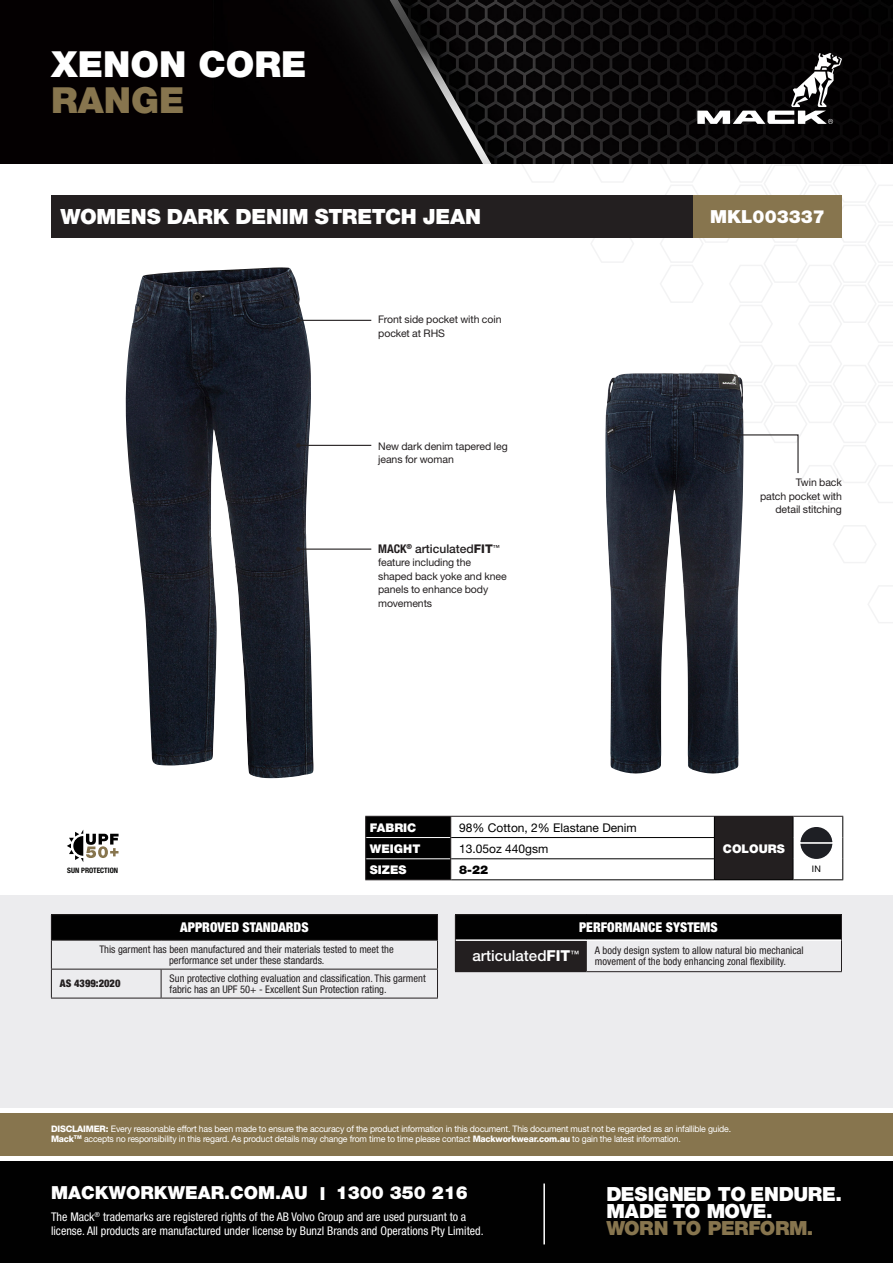
<style>
.page{position:relative;width:893px;height:1263px;background:#fff}
.page>*{position:absolute;margin:0;border:0;box-sizing:border-box;transform-origin:0 0}
.t1{font:900 36px/36px "Helvetica Neue LT Std";color:#fff}
.t2{font:900 21px "Helvetica Neue LT Std";letter-spacing:-.01em;color:#fff}
.t3{font:900 19.5px/17.1px "Helvetica Neue LT Std";letter-spacing:-.02em;color:#fff}
.t4{font:900 19.5px "Helvetica Neue LT Std";letter-spacing:-.02em;color:#87754e}
.t5{font:900 18px "Helvetica Neue LT Std";color:#fff}
.Bullet_Points_White{font:500 15.15px "Helvetica Neue LT Std";color:#fff}
.t6{font:900 condensed 13.5px "Helvetica Neue LT Std";color:#fff}
.t7{font:condensed 12px/13.5px "Helvetica Neue LT Std";color:#fff}
.t8{font:12px "Helvetica Neue LT 55 Rm";color:#010101}
.t9{font:12px "Helvetica Neue LT 95 Blk";color:#fff}
.t10{font:500 12px "Helvetica Neue LT Std";color:#231f20}
.t11{font:12px "Helvetica Neue LT 95 Blk";color:#010101}
.t12{font:condensed 10.5px/11.2px "Helvetica Neue LT Std";color:#231f20}
.t13{font:10.5px/13.5px "Helvetica Neue LT Std";letter-spacing:-.01em;color:#231f20}
.t14{font:900 condensed 10.5px "Helvetica Neue LT Std";color:#231f20}
.t15{font:9px/9.8px "Helvetica Neue LT Std";letter-spacing:-.02em;color:#fff}
.main_body_text{font:9px "Helvetica Neue LT Std";color:#010101}
.t16{font:700 condensed 7.5px "Helvetica Neue LT Std";color:#050504}
.s1{color:#87754e}
.s2{font-weight:700;font-stretch:condensed}
.s3{font-weight:800}
</style>
<div class="page">
<svg style="left:278px;top:164px;width:615px;height:459px"></svg>
<img style="left:0;top:0;width:893px;height:164px">
<svg style="left:697px;top:53px;width:145px;height:71px;background:#353434"></svg>
<div style="left:0;top:1161px;width:893px;height:102px;background:#010101"></div>
<hr style="left:543px;top:1183px;width:2px;height:61px;background:#fff">
<div style="left:0;top:1113px;width:893px;height:42px;background:#87754e"></div>
<div style="left:0;top:895px;width:893px;height:213px;background:#ececee"></div>
<div style="left:51px;top:195px;width:643px;height:42px;background:#231f20"></div>
<div style="left:693px;top:195px;width:149px;height:42px;background:#87754e"></div>
<img style="left:605px;top:373px;width:138px;height:401px">
<img style="left:126px;top:267px;width:188px;height:511px">
<div style="left:714px;top:816px;width:79px;height:64px;background:#231f20"></div>
<hr style="left:451px;top:837px;width:264px;height:1px;background:#010101">
<hr style="left:451px;top:858px;width:264px;height:1px;background:#010101">
<svg style="left:714px;top:817px;width:1px;height:62px"></svg>
<svg style="left:842px;top:817px;width:1px;height:62px"></svg>
<hr style="left:451px;top:879px;width:263px;height:1px;background:#010101">
<hr style="left:714px;top:879px;width:79px;height:1px;background:#010101">
<hr style="left:793px;top:879px;width:50px;height:1px;background:#010101">
<hr style="left:451px;top:816px;width:263px;height:1px;background:#231f20">
<hr style="left:793px;top:816px;width:50px;height:1px;background:#231f20">
<svg style="left:365px;top:816px;width:86px;height:64px;background:#0b0b0b"></svg>
<svg style="left:793px;top:817px;width:40px;height:62px"></svg>
<div style="left:51px;top:915px;width:386px;height:25px;background:#010101"></div>
<hr style="left:51px;top:914px;width:110px;height:1px;background:#231f20">
<hr style="left:161px;top:914px;width:277px;height:1px;background:#231f20">
<hr style="left:51px;top:940px;width:110px;height:1px;background:#231f20">
<hr style="left:161px;top:940px;width:277px;height:1px;background:#231f20">
<hr style="left:51px;top:969px;width:110px;height:1px;background:#231f20">
<svg style="left:51px;top:915px;width:1px;height:83px"></svg>
<hr style="left:161px;top:969px;width:277px;height:1px;background:#231f20">
<svg style="left:161px;top:969px;width:1px;height:29px"></svg>
<svg style="left:437px;top:915px;width:1px;height:83px"></svg>
<hr style="left:51px;top:998px;width:110px;height:1px;background:#231f20">
<hr style="left:161px;top:998px;width:277px;height:1px;background:#231f20">
<div style="left:455px;top:915px;width:386px;height:25px;background:#010101"></div>
<div style="left:455px;top:940px;width:131px;height:32px;background:#231f20"></div>
<hr style="left:455px;top:914px;width:131px;height:1px;background:#231f20">
<svg style="left:455px;top:915px;width:1px;height:25px"></svg>
<hr style="left:586px;top:914px;width:256px;height:1px;background:#231f20">
<svg style="left:841px;top:915px;width:1px;height:25px"></svg>
<hr style="left:586px;top:941px;width:1px;height:30px;background:#231f20">
<hr style="left:841px;top:940px;width:1px;height:31px;background:#231f20">
<hr style="left:586px;top:971px;width:256px;height:1px;background:#231f20">
<hr style="left:456px;top:939px;width:130px;height:2px;background:#fff">
<hr style="left:586px;top:939px;width:255px;height:2px;background:#fff">
<hr style="left:298px;top:548px;width:73px;height:2px;background:#231f20">
<svg style="left:296px;top:547px;width:5px;height:4px"></svg>
<hr style="left:298px;top:445px;width:73px;height:1px;background:#231f20">
<svg style="left:296px;top:443px;width:5px;height:5px"></svg>
<hr style="left:298px;top:320px;width:73px;height:1px;background:#231f20">
<svg style="left:296px;top:318px;width:5px;height:5px"></svg>
<svg style="left:723px;top:433px;width:76px;height:41px"></svg>
<svg style="left:67px;top:829px;width:52px;height:33px"></svg>
<p class="t1" style="left:51px;top:46px;width:257px">XENON CORE<br><span class="s1">RANGE</span></p>
<p class="t2" style="left:61px;top:204px;width:422px">WOMENS DARK DENIM STRETCH JEAN</p>
<p class="t5" style="left:710px;top:206px;width:116px">MKL003337</p>
<p class="t13" style="left:378px;top:313px;width:125px">Front side pocket with coin pocket at RHS</p>
<p class="t16" style="left:67px;top:865px;width:52px">SUN PROTECTION</p>
<p class="t13" style="left:378px;top:439px;width:131px">New dark denim tapered leg jeans for woman</p>
<p class="t10" style="left:378px;top:541px;width:123px"><span class="s2">MACK</span><sup>®</sup> articulated<span class="s3">FIT</span><sup>™</sup></p>
<p class="t13" style="left:378px;top:556px;width:130px">feature including the shaped back yoke and knee panels to enhance body movements</p>
<p class="t13" style="left:760px;top:475px;width:83px;text-align:right">Twin back<br>patch pocket with detail stitching</p>
<p class="t9" style="left:370px;top:820px;width:48px">FABRIC</p>
<p class="t8" style="left:459px;top:820px;width:179px">98% Cotton, 2% Elastane Denim</p>
<p class="t9" style="left:370px;top:841px;width:52px">WEIGHT</p>
<p class="t8" style="left:459px;top:841px;width:91px">13.05oz 440gsm</p>
<p class="t9" style="left:723px;top:841px;width:63px">COLOURS</p>
<p class="t9" style="left:370px;top:862px;width:38px">SIZES</p>
<p class="t11" style="left:459px;top:862px;width:30px">8-22</p>
<p class="main_body_text" style="left:812px;top:864px;width:11px">IN</p>
<p class="t6" style="left:180px;top:919px;width:130px">APPROVED STANDARDS</p>
<p class="t12" style="left:99px;top:943px;width:296px;text-align:center">This garment has been manufactured and their materials tested to meet the performance set under these standards.</p>
<p class="t14" style="left:60px;top:977px;width:62px">AS 4399:2020</p>
<p class="t12" style="left:170px;top:972px;width:258px">Sun protective clothing evaluation and classification. This garment fabric has an UPF 50+ - Excellent Sun Protection rating.</p>
<p class="t6" style="left:579px;top:919px;width:140px">PERFORMANCE SYSTEMS</p>
<p class="Bullet_Points_White" style="left:472px;top:947px;width:108px">articulated<span class="s3">FIT</span><sup>™</sup></p>
<p class="t12" style="left:595px;top:945px;width:210px">A body design system to allow natural bio mechanical movement of the body enhancing zonal flexibility.</p>
<p class="t15" style="left:51px;top:1124px;width:682px"><span class="s3">DISCLAIMER:</span> Every reasonable effort has been made to ensure the accuracy of the product information in this document. This document must not be regarded as an infallible guide.<br><span class="s3">Mack</span><sup>TM</sup> accepts no responsibility in this regard. As product details may change from time to time please contact <span class="s3">Mackworkwear.com.au</span> to gain the latest information.</p>
<h3 class="t5" style="left:51px;top:1182px;width:418px">MACKWORKWEAR.COM.AU l 1300 350 216</h3>
<p class="t7" style="left:51px;top:1210px;width:434px">The Mack<sup>®</sup> trademarks are registered rights of the AB Volvo Group and are used pursuant to a license. All products are manufactured under license by Bunzl Brands and Operations Pty Limited.</p>
<h3 class="t3" style="left:606px;top:1185px;width:237px">DESIGNED TO ENDURE.<br>MADE TO MOVE.</h3>
<h3 class="t4" style="left:606px;top:1216px;width:208px">WORN TO PERFORM.</h3>
</div>
